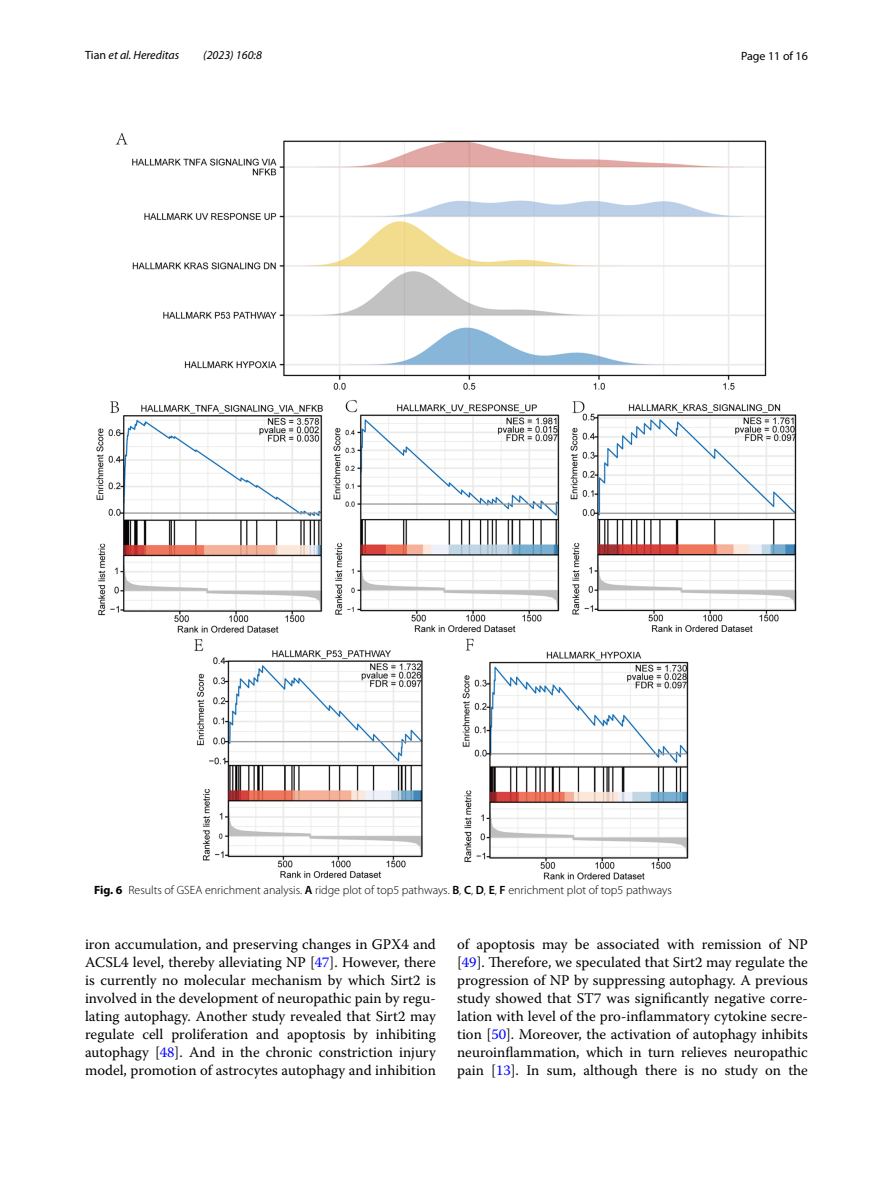
<style>
.page{position:relative;width:893px;height:1187px;background:#fff}
.page>*{position:absolute;margin:0;border:0;box-sizing:border-box;transform-origin:0 0}
.t1{font:14.7px/18px "Warnock Pro";color:#000;text-align:justify}
.t2{font:300 12px "Myriad Pro";color:#000}
.t3{font:italic 12px "Myriad Pro";color:#000}
.t4{font:12px "Myriad Pro";color:#000}
.s1{font-style:normal}
.s2{font-weight:700}
.s3{font-weight:600}
.s4{color:#00f}
</style>
<div class="page">
<img style="left:96px;top:133px;width:701px;height:746px">
<p class="t3" style="left:85px;top:48px;width:96px"><span class="s1">Tian</span> et al. Hereditas</p>
<p class="t3" style="left:203px;top:48px;width:60px">(2023) 160:8</p>
<p class="t4" style="left:741px;top:48px;width:68px">Page 11 of 16</p>
<p class="t2" style="left:94px;top:883px;width:579px"><span class="s2">Fig. 6</span> Results of GSEA enrichment analysis. <span class="s3">A</span> ridge plot of top5 pathways. <span class="s3">B</span>, <span class="s3">C</span>, <span class="s3">D</span>, <span class="s3">E</span>, <span class="s3">F</span> enrichment plot of top5 pathways</p>
<p class="t1" style="left:85px;top:935px;width:352px">iron accumulation, and preserving changes in GPX4 and ACSL4 level, thereby alleviating NP [<span class="s4">47</span>]. However, there is currently no molecular mechanism by which Sirt2 is involved in the development of neuropathic pain by regu&shy;lating autophagy. Another study revealed that Sirt2 may regulate cell proliferation and apoptosis by inhibiting autophagy [<span class="s4">48</span>]. And in the chronic constriction injury model, promotion of astrocytes autophagy and inhibition</p>
<p class="t1" style="left:457px;top:935px;width:352px">of apoptosis may be associated with remission of NP [<span class="s4">49</span>]. Therefore, we speculated that Sirt2 may regulate the progression of NP by suppressing autophagy. A previous study showed that ST7 was significantly negative corre&shy;lation with level of the pro-inflammatory cytokine secre&shy;tion [<span class="s4">50</span>]. Moreover, the activation of autophagy inhibits neuroinflammation, which in turn relieves neuropathic pain [<span class="s4">13</span>]. In sum, although there is no study on the</p>
</div>
